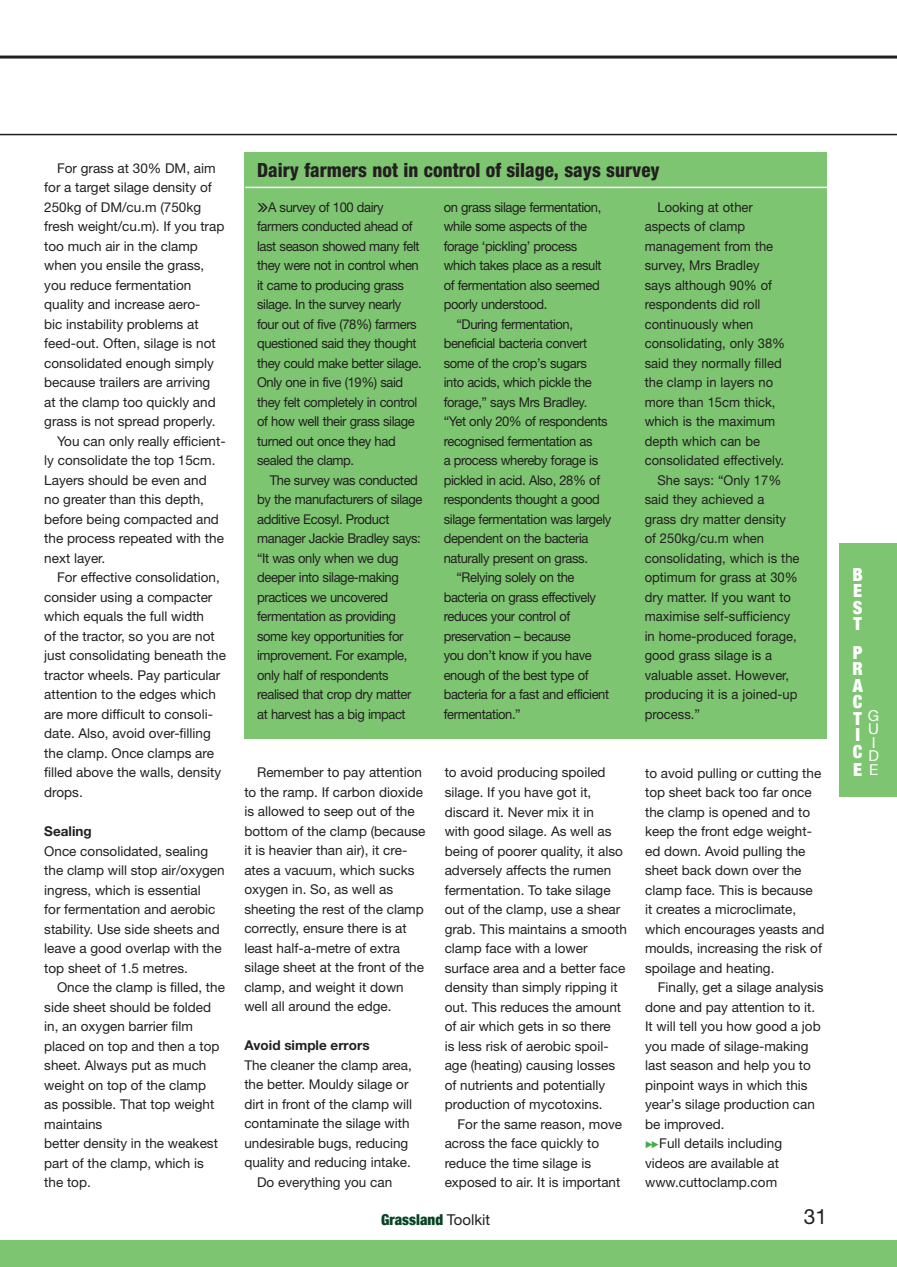
<style>
.page{position:relative;width:897px;height:1267px;background:#fff}
.page>*{position:absolute;margin:0;border:0;box-sizing:border-box;transform-origin:0 0}
.Page_no{font:21px "Helvetica Neue";color:#231f20}
.Standfirst{font:800 condensed 19.5px "Helvetica Neue";color:#231f20}
.Standfirst-2{font:900 condensed 18px "Helvetica Neue";color:#fff}
.Standfirst-3{font:900 condensed 15px "Helvetica Neue";color:#094323}
.Standfirst-4{font:15px "Helvetica Neue";color:#fff}
.Body_text_indent{font:13.5px/19.5px "Helvetica Neue";color:#231f20}
.Factbox_text{font:13.5px/19.5px "Helvetica Neue";letter-spacing:-.03em;color:#231f20;scale:.96 1}
.Factbox_text-2{font:13.5px/19.5px "Helvetica Neue";color:#231f20;scale:.96 1}
.Body_text_indent-2{font:700 13.5px "Helvetica Neue";color:#231f20}
.s1{font-weight:400;font-stretch:normal;color:#231f20}
</style>
<div class="page">
<hr style="left:0;top:56px;width:896px;height:3px;background:#231f20">
<hr style="left:0;top:134px;width:896px;height:1px;background:#231f20">
<div style="left:0;top:1240px;width:896px;height:26px;background:#7dc571"></div>
<div style="left:839px;top:543px;width:57px;height:254px;background:#7dc571"></div>
<div style="left:244px;top:152px;width:582px;height:586px;background:#7dc571"></div>
<hr style="left:245px;top:187px;width:582px;height:1px;background:#fff">
<p class="Body_text_indent" style="left:44px;top:158px;width:182px;text-indent:13px">For grass at 30% DM, aim for a target silage density of<br>250kg of DM/cu.m (750kg fresh weight/cu.m). If you trap too much air in the clamp when you ensile the grass, you reduce fermentation quality and increase aero-<br>bic instability problems at feed-out. Often, silage is not consolidated enough simply because trailers are arriving at the clamp too quickly and grass is not spread properly.</p>
<p class="Body_text_indent" style="left:44px;top:431px;width:183px;text-indent:13px">You can only really efficient&shy;ly consolidate the top 15cm.<br>Layers should be even and<br>no greater than this depth, before being compacted and the process repeated with the next layer.</p>
<p class="Body_text_indent" style="left:44px;top:567px;width:183px;text-indent:13px">For effective consolidation, consider using a compacter which equals the full width<br>of the tractor, so you are not just consolidating beneath the tractor wheels. Pay particular attention to the edges which are more difficult to consoli&shy;date. Also, avoid over-filling the clamp. Once clamps are filled above the walls, density drops.</p>
<p class="Body_text_indent-2" style="left:44px;top:822px;width:49px">Sealing</p>
<p class="Body_text_indent" style="left:44px;top:840px;width:182px">Once consolidated, sealing the clamp will stop air/oxygen ingress, which is essential<br>for fermentation and aerobic stability. Use side sheets and leave a good overlap with the top sheet of 1.5 metres.</p>
<p class="Body_text_indent" style="left:44px;top:977px;width:182px;text-indent:13px">Once the clamp is filled, the side sheet should be folded in, an oxygen barrier film placed on top and then a top sheet. Always put as much weight on top of the clamp<br>as possible. That top weight maintains<br>better density in the weakest part of the clamp, which is the top.</p>
<p class="Standfirst" style="left:257px;top:158px;width:404px">Dairy farmers not in control of silage, says survey</p>
<p class="Factbox_text" style="left:257px;top:197px;width:173px;text-indent:11px">A survey of 100 dairy farmers conducted ahead of last season showed many felt they were not in control when it came to producing grass silage. In the survey nearly four out of five (78%) farmers questioned said they thought they could make better silage.<br>Only one in five (19%) said they felt completely in control of how well their grass silage turned out once they had sealed the clamp.</p>
<p class="Factbox_text" style="left:257px;top:470px;width:174px;text-indent:13px">The survey was conducted by the manufacturers of silage additive Ecosyl. Product manager Jackie Bradley says: “It was only when we dug deeper into silage-making practices we uncovered fermentation as providing some key opportunities for improvement. For example, only half of respondents realised that crop dry matter at harvest has a big impact</p>
<p class="Factbox_text-2" style="left:644px;top:197px;width:148px;text-indent:13px">Looking at other aspects of clamp management from the survey, Mrs Bradley says although 90% of respondents did roll continuously when consolidating, only 38% said they normally filled the clamp in layers no more than 15cm thick, which is the maximum depth which can be consolidated effectively.</p>
<p class="Factbox_text-2" style="left:644px;top:470px;width:163px;text-indent:13px">She says: “Only 17% said they achieved a grass dry matter density of 250kg/cu.m when consolidating, which is the optimum for grass at 30% dry matter. If you want to maximise self-sufficiency in home-produced forage, good grass silage is a valuable asset. However, producing it is a joined-up process.”</p>
<p class="Factbox_text" style="left:443px;top:197px;width:166px">on grass silage fermentation, while some aspects of the forage ‘pickling’ process which takes place as a result of fermentation also seemed poorly understood.</p>
<p class="Factbox_text" style="left:443px;top:314px;width:176px;text-indent:13px">“During fermentation, beneficial bacteria convert some of the crop’s sugars<br>into acids, which pickle the forage,” says Mrs Bradley. “Yet only 20% of respondents recognised fermentation as<br>a process whereby forage is pickled in acid. Also, 28% of respondents thought a good silage fermentation was largely dependent on the bacteria naturally present on grass.</p>
<p class="Factbox_text" style="left:443px;top:567px;width:174px;text-indent:13px">“Relying solely on the bacteria on grass effectively reduces your control of preservation – because<br>you don’t know if you have enough of the best type of bacteria for a fast and efficient fermentation.”</p>
<p class="Body_text_indent" style="left:244px;top:762px;width:183px;text-indent:13px">Remember to pay attention to the ramp. If carbon dioxide is allowed to seep out of the bottom of the clamp (because it is heavier than air), it cre&shy;ates a vacuum, which sucks oxygen in. So, as well as sheeting the rest of the clamp correctly, ensure there is at least half-a-metre of extra silage sheet at the front of the clamp, and weight it down well all around the edge.</p>
<p class="Body_text_indent-2" style="left:244px;top:1037px;width:127px">Avoid simple errors</p>
<p class="Body_text_indent" style="left:244px;top:1055px;width:169px">The cleaner the clamp area, the better. Mouldy silage or dirt in front of the clamp will contaminate the silage with undesirable bugs, reducing quality and reducing intake.</p>
<p class="Body_text_indent" style="left:257px;top:1172px;width:137px">Do everything you can</p>
<p class="Body_text_indent" style="left:444px;top:762px;width:184px">to avoid producing spoiled silage. If you have got it, discard it. Never mix it in<br>with good silage. As well as being of poorer quality, it also adversely affects the rumen fermentation. To take silage out of the clamp, use a shear grab. This maintains a smooth clamp face with a lower surface area and a better face density than simply ripping it out. This reduces the amount of air which gets in so there<br>is less risk of aerobic spoil&shy;age (heating) causing losses of nutrients and potentially production of mycotoxins.</p>
<p class="Body_text_indent" style="left:444px;top:1113px;width:179px;text-indent:13px">For the same reason, move across the face quickly to reduce the time silage is exposed to air. It is important</p>
<p class="Body_text_indent" style="left:645px;top:762px;width:181px">to avoid pulling or cutting the top sheet back too far once the clamp is opened and to keep the front edge weight&shy;ed down. Avoid pulling the sheet back down over the clamp face. This is because<br>it creates a microclimate, which encourages yeasts and moulds, increasing the risk of spoilage and heating.</p>
<p class="Body_text_indent" style="left:645px;top:977px;width:180px;text-indent:13px">Finally, get a silage analysis done and pay attention to it.<br>It will tell you how good a job you made of silage-making last season and help you to pinpoint ways in which this year’s silage production can be improved.</p>
<p class="Body_text_indent" style="left:645px;top:1133px;width:138px;text-indent:14px">Full details including videos are available at www.cuttoclamp.com</p>
<p class="Standfirst-3" style="left:381px;top:1206px;width:111px">Grassland <span class="s1">Toolkit</span></p>
<p class="Page_no" style="left:803px;top:1203px;width:25px">31</p>
<p class="Standfirst-2" style="left:852px;top:559px;width:12px">B</p>
<p class="Standfirst-2" style="left:853px;top:576px;width:10px">E</p>
<p class="Standfirst-2" style="left:852px;top:592px;width:11px">S</p>
<p class="Standfirst-2" style="left:853px;top:609px;width:10px">T</p>
<p class="Standfirst-2" style="left:852px;top:637px;width:11px">P</p>
<p class="Standfirst-2" style="left:852px;top:654px;width:12px">R</p>
<p class="Standfirst-2" style="left:852px;top:670px;width:12px">A</p>
<p class="Standfirst-2" style="left:852px;top:687px;width:11px">C</p>
<p class="Standfirst-2" style="left:853px;top:703px;width:10px">T</p>
<p class="Standfirst-2" style="left:855px;top:720px;width:6px">I</p>
<p class="Standfirst-2" style="left:852px;top:736px;width:11px">C</p>
<p class="Standfirst-2" style="left:853px;top:754px;width:10px">E</p>
<p class="Standfirst-4" style="left:867px;top:704px;width:13px">G</p>
<p class="Standfirst-4" style="left:868px;top:718px;width:12px">U</p>
<p class="Standfirst-4" style="left:871px;top:731px;width:5px">I</p>
<p class="Standfirst-4" style="left:868px;top:745px;width:12px">D</p>
<p class="Standfirst-4" style="left:868px;top:758px;width:11px">E</p>
</div>
